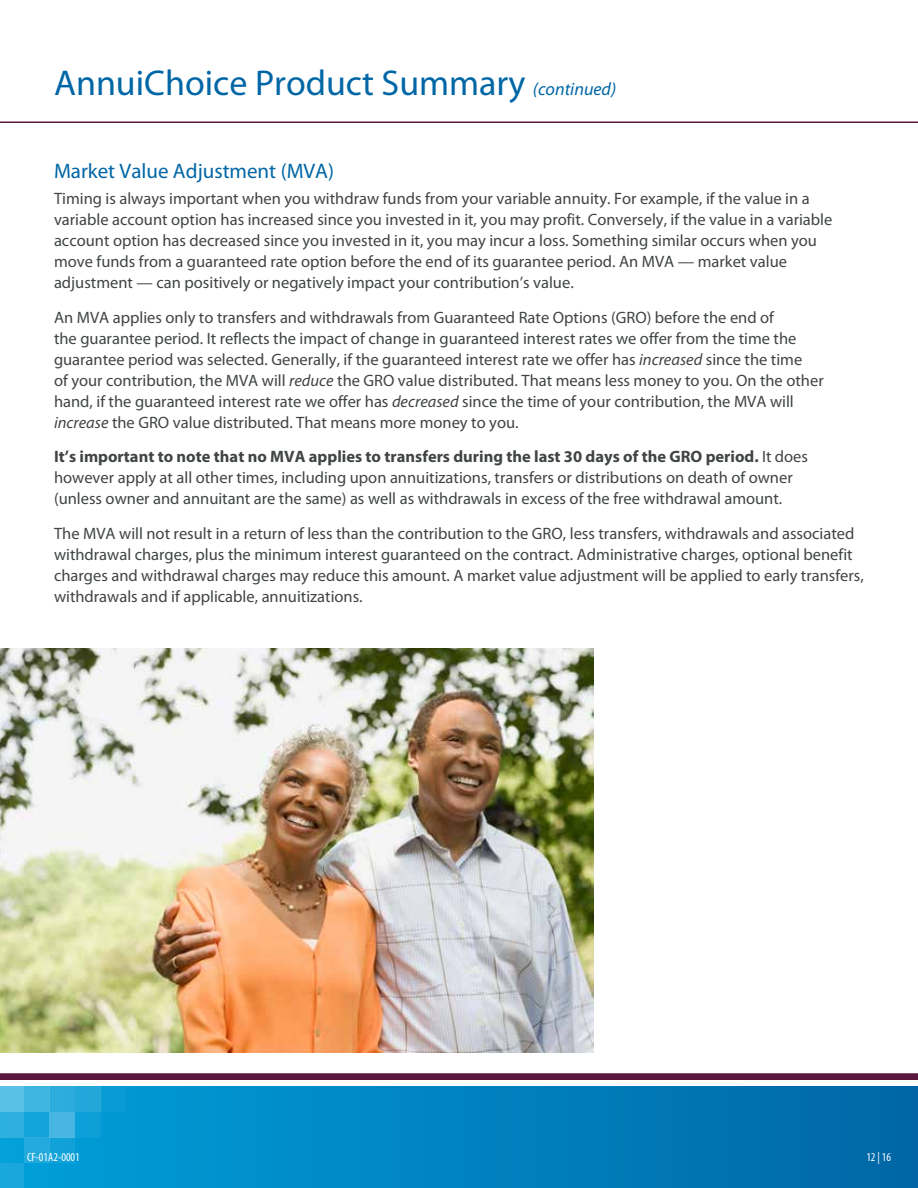
<style>
.page{position:relative;width:918px;height:1188px;background:#fff}
.page>*{position:absolute;margin:0;border:0;box-sizing:border-box;transform-origin:0 0}
.t1{font:36px "Myriad Pro";color:#0066a6}
.t2{font:21px "Myriad Pro";color:#0066a6}
.t3{font:16.5px/21px "Myriad Pro";color:#404542}
.t4{font:condensed 12px "Myriad Pro";color:#fff}
.s1{font-style:italic;font-size:18px}
.s2{font-style:italic}
.s3{font-weight:700}
</style>
<div class="page">
<hr style="left:0;top:122px;width:918px;height:1px;background:#5a183c">
<div style="left:0;top:1087px;width:918px;height:101px;background:linear-gradient(to right,#00a0da,#0066a6)"></div>
<div style="left:0;top:1087px;width:24px;height:25px;background:#59c0e6"></div>
<div style="left:24px;top:1087px;width:26px;height:25px;background:#3eb4e1"></div>
<div style="left:50px;top:1087px;width:25px;height:25px;background:#2caddd"></div>
<div style="left:75px;top:1087px;width:25px;height:25px;background:#23a7da"></div>
<div style="left:100px;top:1087px;width:26px;height:25px;background:#089bd4"></div>
<div style="left:0;top:1112px;width:24px;height:26px;background:#2cafdf"></div>
<div style="left:24px;top:1112px;width:26px;height:26px;background:#11a3da"></div>
<div style="left:50px;top:1112px;width:25px;height:26px;background:#47b7e2"></div>
<div style="left:75px;top:1112px;width:25px;height:26px;background:#0d9fd7"></div>
<div style="left:0;top:1138px;width:24px;height:25px;background:#04a0d9"></div>
<div style="left:24px;top:1138px;width:26px;height:25px;background:#23aadd"></div>
<div style="left:50px;top:1138px;width:25px;height:25px;background:#11a2d9"></div>
<div style="left:0;top:1163px;width:24px;height:25px;background:#1aa8dc"></div>
<svg style="left:0;top:1073px;width:918px;height:7px;background:#5f2042"></svg>
<img style="left:0;top:648px;width:594px;height:405px">
<h1 class="t1" style="left:54px;top:63px;width:564px">AnnuiChoice Product Summary <span class="s1">(continued)</span></h1>
<p class="t2" style="left:54px;top:159px;width:282px">Market Value Adjustment (MVA)</p>
<p class="t3" style="left:54px;top:188px;width:780px">Timing is always important when you withdraw funds from your variable annuity. For example, if the value in a variable account option has increased since you invested in it, you may profit. Conversely, if the value in a variable account option has decreased since you invested in it, you may incur a loss. Something similar occurs when you move funds from a guaranteed rate option before the end of its guarantee period. An MVA — market value adjustment — can positively or negatively impact your contribution’s value.</p>
<p class="t3" style="left:54px;top:307px;width:771px">An MVA applies only to transfers and withdrawals from Guaranteed Rate Options (GRO) before the end of<br>the guarantee period. It reflects the impact of change in guaranteed interest rates we offer from the time the guarantee period was selected. Generally, if the guaranteed interest rate we offer has <span class="s2">increased</span> since the time<br>of your contribution, the MVA will <span class="s2">reduce</span> the GRO value distributed. That means less money to you. On the other hand, if the guaranteed interest rate we offer has <span class="s2">decreased</span> since the time of your contribution, the MVA will <span class="s2">increase</span> the GRO value distributed. That means more money to you.</p>
<p class="t3" style="left:54px;top:446px;width:756px"><span class="s3">It’s important to note that no MVA applies to transfers during the last 30 days of the GRO period.</span> It does however apply at all other times, including upon annuitizations, transfers or distributions on death of owner (unless owner and annuitant are the same) as well as withdrawals in excess of the free withdrawal amount.</p>
<p class="t3" style="left:54px;top:523px;width:811px">The MVA will not result in a return of less than the contribution to the GRO, less transfers, withdrawals and associated withdrawal charges, plus the minimum interest guaranteed on the contract. Administrative charges, optional benefit charges and withdrawal charges may reduce this amount. A market value adjustment will be applied to early transfers, withdrawals and if applicable, annuitizations.</p>
<p class="t4" style="left:27px;top:1151px;width:54px">CF-01A2-0001</p>
<p class="t4" style="left:866px;top:1151px;width:26px">12 | 16</p>
</div>
